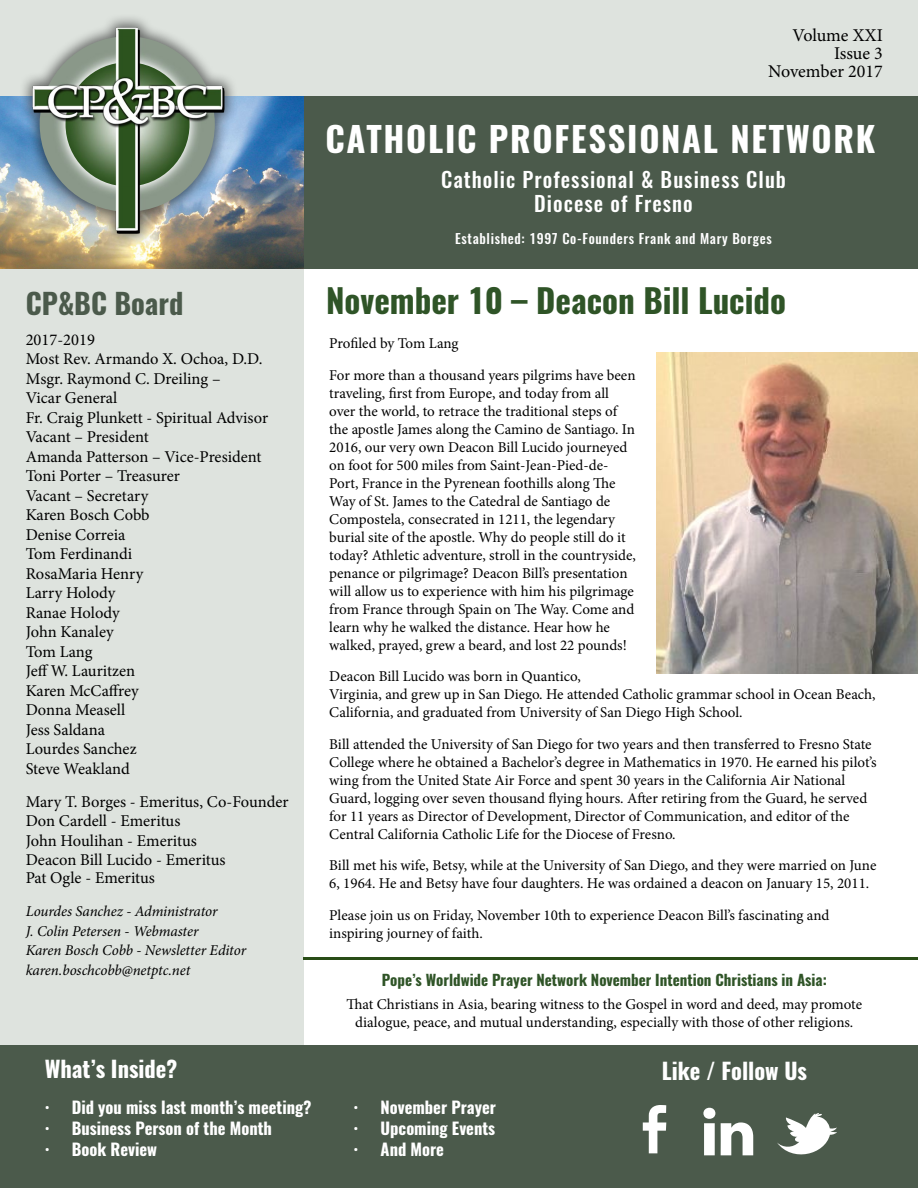
<style>
.page{position:relative;width:918px;height:1188px;background:#fff}
.page>*{position:absolute;margin:0;border:0;box-sizing:border-box;transform-origin:0 0}
.t1{font:700 34.5px "Oswald";letter-spacing:.05em;color:#fff}
.t2{font:700 33px "Oswald";color:#2f5427}
.t3{font:700 28.5px "Oswald";color:#4b5a4b}
.t4{font:700 22.5px "Oswald";color:#fff}
.t5{font:500 21px/24px "Oswald";letter-spacing:.05em;color:#fff;text-align:center}
.t6{font:18px/18px "Minion Pro";letter-spacing:-.005em;color:#000;text-align:right}
.t7{font:16.5px/19.5px "Minion Pro";color:#000}
.t8{font:700 16.5px "Oswald";color:#fff}
.t9{font:15px/18px "Minion Pro";color:#000}
.t10{font:italic 15px/19.5px "Minion Pro";letter-spacing:-.01em;color:#000}
.t11{font:700 15px "Oswald";color:#2f5427}
.t12{font:500 13.5px "Oswald";letter-spacing:.05em;color:#fff}
.s1{font-weight:300}
</style>
<div class="page">
<div style="left:0;top:268px;width:304px;height:777px;background:#dee3de"></div>
<div style="left:0;top:0;width:918px;height:153px;background:#dee3de"></div>
<div style="left:0;top:96px;width:918px;height:173px;background:#4b5a4b"></div>
<div style="left:0;top:1045px;width:918px;height:143px;background:#4b5a4b"></div>
<img style="left:0;top:96px;width:303px;height:173px">
<div style="left:19px;top:13px;width:219px;height:234px;background:#000;opacity:.53"></div>
<img style="left:30px;top:13px;width:201px;height:230px">
<img style="left:40px;top:36px;width:175px;height:176px;border-radius:88px">
<img style="left:66px;top:62px;width:124px;height:124px;border-radius:62px">
<svg style="left:777px;top:1113px;width:60px;height:41px"></svg>
<svg style="left:703px;top:1108px;width:12px;height:47px"></svg>
<svg style="left:721px;top:1122px;width:32px;height:33px"></svg>
<svg style="left:643px;top:1105px;width:23px;height:48px"></svg>
<hr style="left:304px;top:958px;width:614px;height:2px;background:#294d17">
<img style="left:656px;top:352px;width:262px;height:322px">
<p class="t6" style="left:768px;top:27px;width:116px">Volume XXI<br>Issue 3<br>November 2017</p>
<h1 class="t1" style="left:325px;top:115px;width:552px">CATHOLIC PROFESSIONAL NETWORK</h1>
<h3 class="t5" style="left:441px;top:168px;width:346px">Catholic Professional &amp; Business Club<br>Diocese of Fresno</h3>
<p class="t12" style="left:455px;top:229px;width:318px">Established: 1997 Co-Founders Frank and Mary Borges</p>
<h3 class="t3" style="left:26px;top:284px;width:159px">CP&amp;BC Board</h3>
<p class="t7" style="left:26px;top:330px;width:244px">2017-2019<br>Most Rev. Armando X. Ochoa, D.D.<br>Msgr. Raymond C. Dreiling –<br>Vicar General<br>Fr. Craig Plunkett - Spiritual Advisor<br>Vacant – President<br>Amanda Patterson – Vice-President<br>Toni Porter – Treasurer<br>Vacant – Secretary<br>Karen Bosch Cobb<br>Denise Correia<br>Tom Ferdinandi<br>RosaMaria Henry<br>Larry Holody<br>Ranae Holody<br>John Kanaley<br>Tom Lang<br>Jeff W. Lauritzen<br>Karen McCaffrey<br>Donna Measell<br>Jess Saldana<br>Lourdes Sanchez<br>Steve Weakland</p>
<p class="t7" style="left:26px;top:792px;width:264px">Mary T. Borges - Emeritus, Co-Founder<br>Don Cardell - Emeritus<br>John Houlihan - Emeritus<br>Deacon Bill Lucido - Emeritus</p>
<p class="t7" style="left:26px;top:868px;width:131px">Pat Ogle - Emeritus</p>
<p class="t10" style="left:26px;top:902px;width:222px">Lourdes Sanchez - Administrator<br>J. Colin Petersen - Webmaster<br>Karen Bosch Cobb - Newsletter Editor karen.boschcobb@netptc.net</p>
<h3 class="t4" style="left:45px;top:1053px;width:134px">What’s Inside?</h3>
<p class="t8" style="left:45px;top:1096px;width:268px"><span class="s1">•</span> Did you miss last month’s meeting?</p>
<p class="t8" style="left:45px;top:1117px;width:229px"><span class="s1">•</span> Business Person of the Month</p>
<p class="t8" style="left:45px;top:1138px;width:114px"><span class="s1">•</span> Book Review</p>
<h2 class="t2" style="left:326px;top:278px;width:461px">November 10 – Deacon Bill Lucido</h2>
<p class="t9" style="left:329px;top:328px;width:308px;line-height:31.5px">Profiled by Tom Lang<br>For more than a thousand years pilgrims have been</p>
<p class="t9" style="left:329px;top:384px;width:308px">traveling, first from Europe, and today from all over the world, to retrace the traditional steps of the apostle James along the Camino de Santiago. In 2016, our very own Deacon Bill Lucido journeyed on foot for 500 miles from Saint-Jean-Pied-de-Port, France in the Pyrenean foothills along The Way of St. James to the Catedral de Santiago de Compostela, consecrated in 1211, the legendary burial site of the apostle. Why do people still do it today? Athletic adventure, stroll in the countryside, penance or pilgrimage? Deacon Bill’s presentation will allow us to experience with him his pilgrimage from France through Spain on The Way. Come and learn why he walked the distance. Hear how he walked, prayed, grew a beard, and lost 22 pounds!</p>
<p class="t9" style="left:329px;top:667px;width:548px">Deacon Bill Lucido was born in Quantico,<br>Virginia, and grew up in San Diego. He attended Catholic grammar school in Ocean Beach,<br>California, and graduated from University of San Diego High School.</p>
<p class="t9" style="left:329px;top:735px;width:549px">Bill attended the University of San Diego for two years and then transferred to Fresno State College where he obtained a Bachelor’s degree in Mathematics in 1970. He earned his pilot’s wing from the United State Air Force and spent 30 years in the California Air National Guard, logging over seven thousand flying hours. After retiring from the Guard, he served for 11 years as Director of Development, Director of Communication, and editor of the Central California Catholic Life for the Diocese of Fresno.</p>
<p class="t9" style="left:329px;top:856px;width:549px">Bill met his wife, Betsy, while at the University of San Diego, and they were married on June<br>6, 1964. He and Betsy have four daughters. He was ordained a deacon on January 15, 2011.</p>
<p class="t9" style="left:329px;top:906px;width:502px">Please join us on Friday, November 10th to experience Deacon Bill’s fascinating and inspiring journey of faith.</p>
<p class="t11" style="left:382px;top:970px;width:447px">Pope’s Worldwide Prayer Network November Intention Christians in Asia:</p>
<p class="t9" style="left:347px;top:995px;width:517px;text-align:center">That Christians in Asia, bearing witness to the Gospel in word and deed, may promote dialogue, peace, and mutual understanding, especially with those of other religions.</p>
<p class="t8" style="left:354px;top:1096px;width:144px"><span class="s1">•</span> November Prayer</p>
<p class="t8" style="left:354px;top:1117px;width:143px"><span class="s1">•</span> Upcoming Events</p>
<p class="t8" style="left:354px;top:1138px;width:92px"><span class="s1">•</span> And More</p>
<h3 class="t4" style="left:662px;top:1055px;width:147px">Like / Follow Us</h3>
</div>
